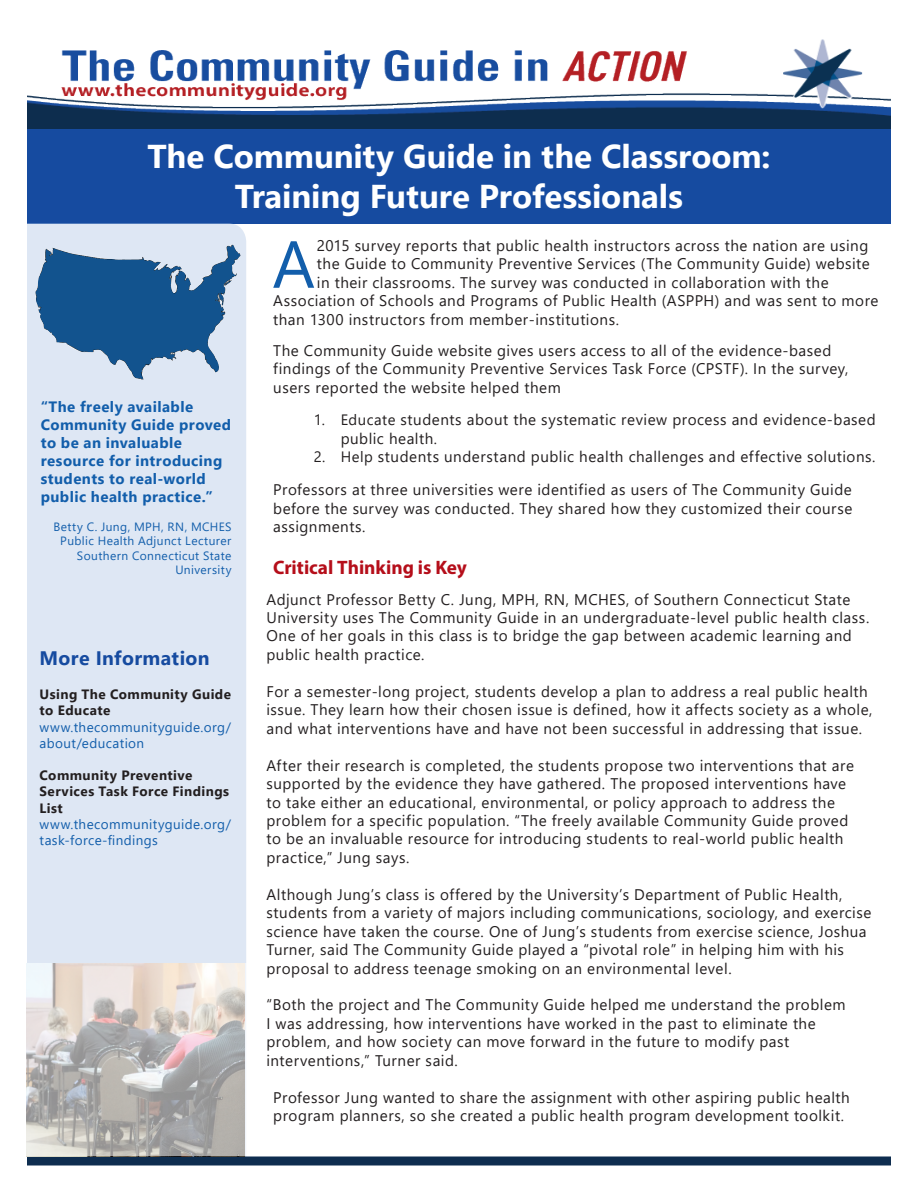
<style>
.page{position:relative;width:918px;height:1188px;background:#fff}
.page>*{position:absolute;margin:0;border:0;box-sizing:border-box;transform-origin:0 0}
.t1{font:66.45px "Segoe UI";color:#125eab}
.t2{font:700 33px/39.6px "Segoe UI";letter-spacing:-.005em;color:#fff;text-align:center}
.t3{font:700 19.5px "Myriad Pro";letter-spacing:-.005em;color:#b50e1a}
.t4{font:700 19.5px "Segoe UI";letter-spacing:.02em;color:#164ba0}
.t5{font:15.3px/18.5px "Segoe UI";letter-spacing:.035em;color:#231f20}
.t6{font:700 15px/18px "Segoe UI";letter-spacing:.03em;color:#125eab}
.t7{font:13.5px/16.2px "Segoe UI";letter-spacing:.03em;color:#125eab}
.t8{font:700 13.5px/16.2px "Segoe UI";letter-spacing:.03em;color:#231f20}
.t9{font:12px/14.4px "Segoe UI";letter-spacing:.035em;color:#125eab;text-align:right}
.s1{font-size:15px}
</style>
<div class="page">
<div style="left:27px;top:128px;width:864px;height:95px;background:#164ba0"></div>
<div style="left:27px;top:223px;width:219px;height:740px;background:#dee7f4"></div>
<div style="left:27px;top:1156px;width:864px;height:10px;background:#0e2d4f"></div>
<img style="left:27px;top:39px;width:864px;height:89px">
<img style="left:35px;top:245px;width:197px;height:135px">
<svg style="left:27px;top:963px;width:219px;height:193px;background:#c5c0bd"></svg>
<p class="t2" style="left:148px;top:136px;width:624px">The Community Guide in the Classroom:<br>Training Future Professionals</p>
<p class="t1" style="left:273px;top:211px;width:44px">A</p>
<p class="t5" style="left:317px;top:236px;width:553px">2015 survey reports that public health instructors across the nation are using</p>
<p class="t5" style="left:317px;top:254px;width:554px">the Guide to Community Preventive Services (The Community Guide) website</p>
<p class="t5" style="left:317px;top:273px;width:513px">in their classrooms. The survey was conducted in collaboration with the</p>
<p class="t5" style="left:273px;top:291px;width:607px">Association of Schools and Programs of Public Health (ASPPH) and was sent to more</p>
<p class="t5" style="left:273px;top:310px;width:347px">than 1300 instructors from member-institutions.</p>
<p class="t5" style="left:273px;top:341px;width:577px">The Community Guide website gives users access to all of the evidence-based findings of the Community Preventive Services Task Force (CPSTF). In the survey, users reported the website helped them</p>
<p class="t5" style="left:341px;top:411px;width:537px;text-indent:-27px"><span class="s1">1. Educate</span> students about the systematic review process and evidence-based public health<span class="s1">.</span></p>
<p class="t5" style="left:314px;top:447px;width:563px"><span class="s1">2. Help</span> students understand public health challenges and effective solutions.</p>
<p class="t5" style="left:273px;top:480px;width:581px;text-align:justify">Professors at three universities were identified as users of The Community Guide before the survey was conducted. They shared how they customized their course assignments.</p>
<p class="t3" style="left:273px;top:554px;width:195px">Critical Thinking is Key</p>
<p class="t5" style="left:266px;top:590px;width:604px">Adjunct Professor Betty C. Jung, MPH, RN, MCHES, of Southern Connecticut State University uses The Community Guide in an undergraduate-level public health class.<br>One of her goals in this class is to bridge the gap between academic learning and public health practice.</p>
<p class="t5" style="left:266px;top:682px;width:608px">For a semester-long project, students develop a plan to address a real public health issue. They learn how their chosen issue is defined, how it affects society as a whole, and what interventions have and have not been successful in addressing that issue.</p>
<p class="t5" style="left:266px;top:756px;width:589px">After their research is completed, the students propose two interventions that are supported by the evidence they have gathered. The proposed interventions have to take either an educational, environmental, or policy approach to address the problem for a specific population. “The freely available Community Guide proved to be an invaluable resource for introducing students to real-world public health practice,” Jung says.</p>
<p class="t5" style="left:266px;top:885px;width:606px">Although Jung’s class is offered by the University’s Department of Public Health, students from a variety of majors including communications, sociology, and exercise science have taken the course. One of Jung’s students from exercise science, Joshua Turner, said The Community Guide played a “pivotal role” in helping him with his proposal to address teenage smoking on an environmental level.</p>
<p class="t5" style="left:266px;top:996px;width:581px">“Both the project and The Community Guide helped me understand the problem I was addressing, how interventions have worked in the past to eliminate the problem, and how society can move forward in the future to modify past interventions,” Turner said.</p>
<p class="t5" style="left:273px;top:1088px;width:578px">Professor Jung wanted to share the assignment with other aspiring public health program planners, so she created a public health program development toolkit<span class="s1">.</span></p>
<p class="t6" style="left:41px;top:398px;width:192px">“The freely available<br>Community Guide proved to be an invaluable resource for introducing students to real-world public health practice.”</p>
<p class="t9" style="left:53px;top:519px;width:180px">Betty C. Jung, MPH, RN, MCHES</p>
<p class="t9" style="left:60px;top:534px;width:173px">Public Health Adjunct Lecturer</p>
<p class="t9" style="left:77px;top:548px;width:156px">Southern Connecticut State<br>University</p>
<p class="t4" style="left:40px;top:642px;width:172px">More Information</p>
<p class="t8" style="left:40px;top:686px;width:193px">Using The Community Guide to Educate</p>
<p class="t7" style="left:40px;top:718px;width:193px">www.thecommunityguide.org/ about/education</p>
<p class="t8" style="left:40px;top:767px;width:191px">Community Preventive<br>Services Task Force Findings<br>List</p>
<p class="t7" style="left:40px;top:816px;width:193px">www.thecommunityguide.org/ task-force-findings</p>
</div>
